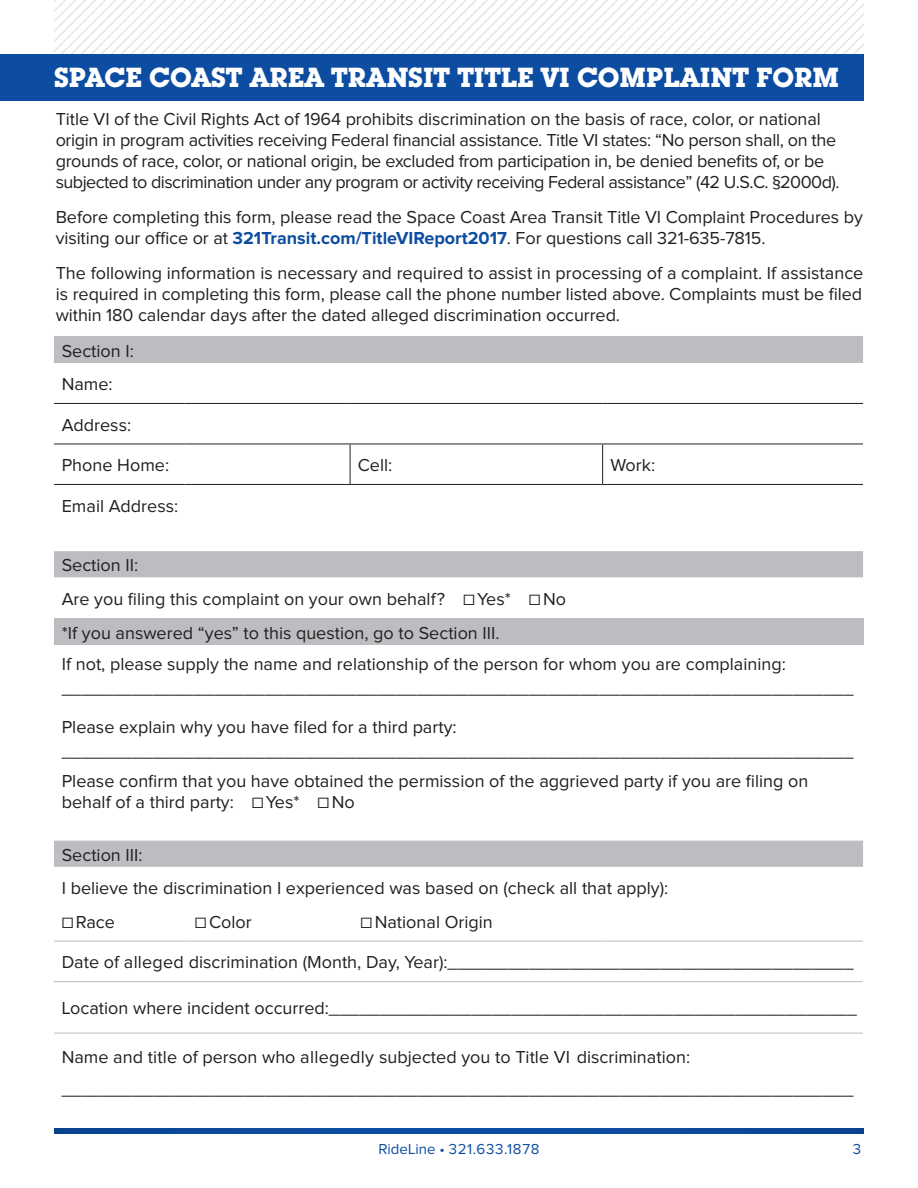
<style>
.page{position:relative;width:918px;height:1188px;background:#fff}
.page>*{position:absolute;margin:0;border:0;box-sizing:border-box;transform-origin:0 0}
.t1{font:700 27px "Lubalin Graph Std";color:#fff}
.t2{font:18px/21px "Proxima Nova";color:#231f20}
.t3{font:18px/21px "Proxima Nova";letter-spacing:-.02em;color:#231f20}
.t4{font:15px "Proxima Nova";letter-spacing:.02em;color:#0d4da1}
.s1{font-weight:700;color:#0d4da1}
</style>
<div class="page">
<svg style="left:54px;top:1129px;width:810px;height:5px;background:#0b499b"></svg>
<svg style="left:54px;top:336px;width:809px;height:531px"></svg>
<div style="left:54px;top:618px;width:809px;height:27px;background:#bcbdc0"></div>
<hr style="left:54px;top:981px;width:130px;height:1px;background:#bcbdc0">
<hr style="left:184px;top:981px;width:166px;height:1px;background:#bcbdc0">
<hr style="left:350px;top:981px;width:253px;height:1px;background:#bcbdc0">
<hr style="left:603px;top:981px;width:260px;height:1px;background:#bcbdc0">
<hr style="left:54px;top:1033px;width:130px;height:1px;background:#bcbdc0">
<hr style="left:184px;top:1033px;width:166px;height:1px;background:#bcbdc0">
<hr style="left:350px;top:1033px;width:253px;height:1px;background:#bcbdc0">
<hr style="left:603px;top:1033px;width:260px;height:1px;background:#bcbdc0">
<hr style="left:350px;top:443px;width:253px;height:1px;background:#231f20">
<hr style="left:350px;top:444px;width:1px;height:40px;background:#231f20">
<hr style="left:602px;top:444px;width:1px;height:40px;background:#231f20">
<hr style="left:350px;top:484px;width:253px;height:1px;background:#231f20">
<hr style="left:54px;top:403px;width:130px;height:1px;background:#231f20">
<hr style="left:184px;top:403px;width:166px;height:1px;background:#231f20">
<hr style="left:350px;top:403px;width:253px;height:1px;background:#231f20">
<hr style="left:603px;top:403px;width:260px;height:1px;background:#231f20">
<hr style="left:54px;top:443px;width:130px;height:1px;background:#231f20">
<hr style="left:184px;top:443px;width:166px;height:1px;background:#231f20">
<hr style="left:603px;top:443px;width:260px;height:1px;background:#231f20">
<hr style="left:54px;top:484px;width:130px;height:1px;background:#231f20">
<hr style="left:184px;top:484px;width:166px;height:1px;background:#231f20">
<hr style="left:603px;top:484px;width:260px;height:1px;background:#231f20">
<hr style="left:54px;top:941px;width:130px;height:1px;background:#bcbdc0">
<hr style="left:184px;top:941px;width:166px;height:1px;background:#bcbdc0">
<hr style="left:350px;top:941px;width:253px;height:1px;background:#bcbdc0">
<hr style="left:603px;top:941px;width:260px;height:1px;background:#bcbdc0">
<svg style="left:619px;top:0;width:245px;height:100px"></svg>
<svg style="left:54px;top:0;width:565px;height:54px"></svg>
<div style="left:0;top:54px;width:863px;height:46px;background:#0d4da1"></div>
<h1 class="t1" style="left:54px;top:60px;width:787px">SPACE COAST AREA TRANSIT TITLE VI COMPLAINT FORM</h1>
<p class="t3" style="left:56px;top:110px;width:785px">Title VI of the Civil Rights Act of 1964 prohibits discrimination on the basis of race, color, or national origin in program activities receiving Federal financial assistance. Title VI states: “No person shall, on the grounds of race, color, or national origin, be excluded from participation in, be denied benefits of, or be subjected to discrimination under any program or activity receiving Federal assistance” (42 U.S.C. §2000d).</p>
<p class="t2" style="left:56px;top:207px;width:809px">Before completing this form, please read the Space Coast Area Transit Title VI Complaint Procedures by visiting our office or at <span class="s1">321Transit.com/TitleVIReport2017</span>. For questions call 321-635-7815.</p>
<p class="t2" style="left:56px;top:263px;width:809px;text-align:justify">The following information is necessary and required to assist in processing of a complaint. If assistance is required in completing this form, please call the phone number listed above. Complaints must be filed within 180 calendar days after the dated alleged discrimination occurred.</p>
<h2 class="t2" style="left:62px;top:341px;width:74px">Section I:</h2>
<p class="t2" style="left:62px;top:375px;width:52px">Name:</p>
<p class="t2" style="left:62px;top:415px;width:71px">Address:</p>
<p class="t2" style="left:62px;top:456px;width:109px">Phone Home:</p>
<p class="t2" style="left:358px;top:456px;width:36px">Cell:</p>
<p class="t2" style="left:610px;top:456px;width:46px">Work:</p>
<p class="t2" style="left:62px;top:496px;width:118px">Email Address:</p>
<h2 class="t2" style="left:62px;top:556px;width:78px">Section II:</h2>
<p class="t2" style="left:62px;top:589px;width:385px">Are you filing this complaint on your own behalf?</p>
<p class="t2" style="left:62px;top:623px;width:439px">*If you answered “yes” to this question, go to Section III.</p>
<p class="t2" style="left:62px;top:655px;width:726px">If not, please supply the name and relationship of the person for whom you are complaining:</p>
<p class="t2" style="left:463px;top:589px;width:49px">☐ Yes*</p>
<p class="t2" style="left:529px;top:589px;width:39px">☐No</p>
<p class="t2" style="left:62px;top:679px;width:793px">______________________________________________________________________________</p>
<p class="t2" style="left:62px;top:718px;width:396px">Please explain why you have filed for a third party:</p>
<p class="t2" style="left:62px;top:771px;width:748px">Please confirm that you have obtained the permission of the aggrieved party if you are filing on behalf of a third party:</p>
<h2 class="t2" style="left:62px;top:845px;width:82px">Section III:</h2>
<p class="t2" style="left:62px;top:878px;width:608px">I believe the discrimination I experienced was based on (check all that apply):</p>
<p class="t2" style="left:62px;top:742px;width:793px">______________________________________________________________________________</p>
<p class="t2" style="left:252px;top:792px;width:49px">☐ Yes*</p>
<p class="t2" style="left:318px;top:792px;width:39px">☐No</p>
<p class="t2" style="left:62px;top:912px;width:55px">☐ Race</p>
<p class="t2" style="left:195px;top:912px;width:58px">☐ Color</p>
<p class="t2" style="left:361px;top:912px;width:134px">☐National Origin</p>
<p class="t2" style="left:62px;top:953px;width:793px">Date of alleged discrimination (Month, Day, Year):________________________________________</p>
<p class="t2" style="left:62px;top:999px;width:797px">Location where incident occurred:____________________________________________________</p>
<p class="t2" style="left:62px;top:1048px;width:630px">Name and title of person who allegedly subjected you to Title VI discrimination:</p>
<p class="t2" style="left:62px;top:1079px;width:793px">______________________________________________________________________________</p>
<p class="t4" style="left:378px;top:1142px;width:163px">RideLine • 321.633.1878</p>
<p class="t4" style="left:853px;top:1142px;width:10px">3</p>
</div>
